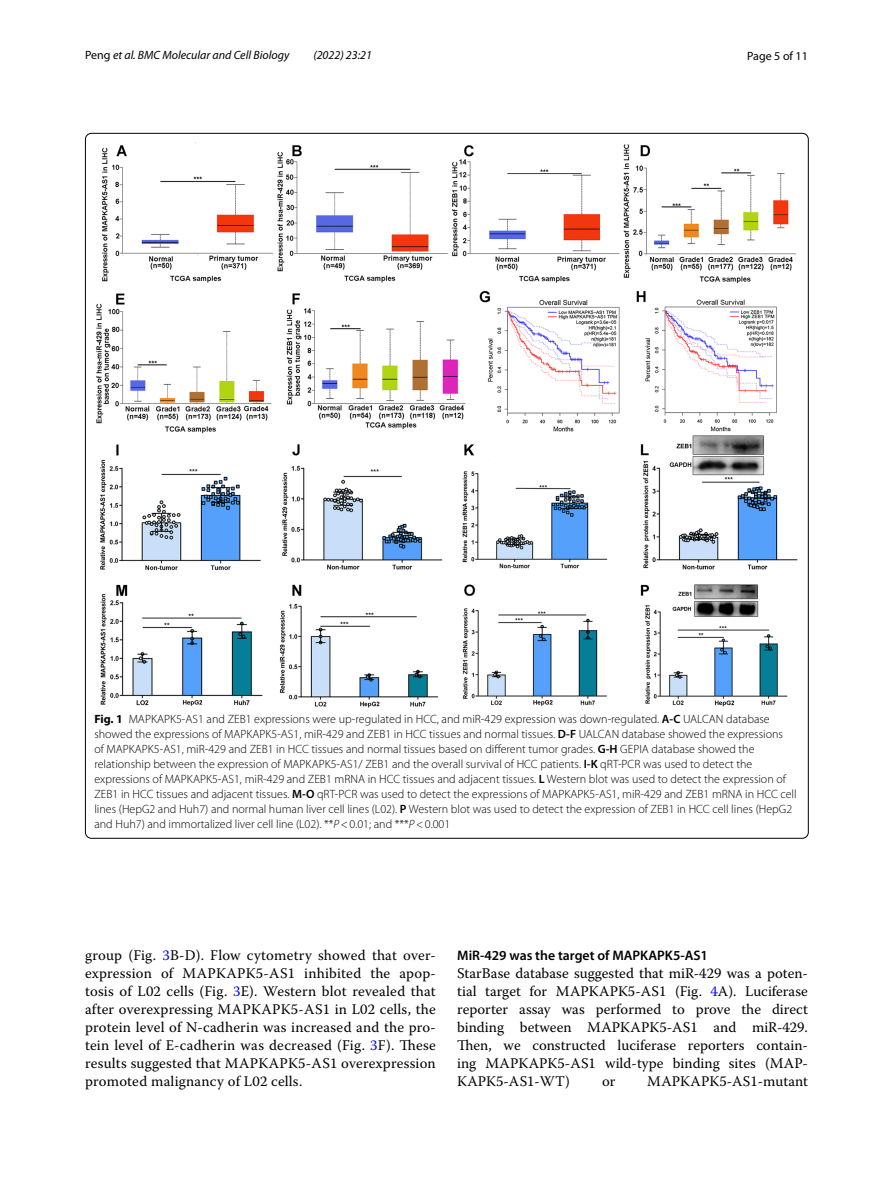
<style>
.page{position:relative;width:893px;height:1187px;background:#fff}
.page>*{position:absolute;margin:0;border:0;box-sizing:border-box;transform-origin:0 0}
.t1{font:14.7px/18px "Warnock Pro";letter-spacing:.01em;color:#000;text-align:justify}
.t2{font:600 13.8px "Myriad Pro";color:#000}
.t3{font:300 12px/15px "Myriad Pro";color:#000}
.t4{font:italic 12px "Myriad Pro";color:#000}
.t5{font:12px "Myriad Pro";color:#000}
.s1{font-style:normal}
.s2{font-weight:700}
.s3{font-weight:600}
.s4{font-style:italic}
.s5{color:#00f}
</style>
<div class="page">
<img style="left:97px;top:142px;width:700px;height:565px">
<p class="t4" style="left:85px;top:48px;width:206px"><span class="s1">Peng</span> et al. BMC Molecular and Cell Biology</p>
<p class="t4" style="left:313px;top:48px;width:60px">(2022) 23:21</p>
<p class="t5" style="left:747px;top:48px;width:62px">Page 5 of 11</p>
<p class="t3" style="left:94px;top:711px;width:704px"><span class="s2">Fig. 1</span> MAPKAPK5-AS1 and ZEB1 expressions were up-regulated in HCC, and miR-429 expression was down-regulated. <span class="s3">A-C</span> UALCAN database showed the expressions of MAPKAPK5-AS1, miR-429 and ZEB1 in HCC tissues and normal tissues. <span class="s3">D-F</span> UALCAN database showed the expressions<br>of MAPKAPK5-AS1, miR-429 and ZEB1 in HCC tissues and normal tissues based on different tumor grades. <span class="s3">G-H</span> GEPIA database showed the relationship between the expression of MAPKAPK5-AS1/ ZEB1 and the overall survival of HCC patients. <span class="s3">I-K</span> qRT-PCR was used to detect the expressions of MAPKAPK5-AS1, miR-429 and ZEB1 mRNA in HCC tissues and adjacent tissues. <span class="s3">L</span> Western blot was used to detect the expression of ZEB1 in HCC tissues and adjacent tissues. <span class="s3">M-O</span> qRT-PCR was used to detect the expressions of MAPKAPK5-AS1, miR-429 and ZEB1 mRNA in HCC cell lines (HepG2 and Huh7) and normal human liver cell lines (L02). <span class="s3">P</span> Western blot was used to detect the expression of ZEB1 in HCC cell lines (HepG2 and Huh7) and immortalized liver cell line (L02). **<span class="s4">P</span>&lt;0.01; and ***<span class="s4">P</span>&lt;0.001</p>
<p class="t1" style="left:85px;top:946px;width:352px">group (Fig. <span class="s5">3</span>B-D). Flow cytometry showed that over&shy;expression of MAPKAPK5-AS1 inhibited the apop&shy;tosis of L02 cells (Fig. <span class="s5">3</span>E). Western blot revealed that after overexpressing MAPKAPK5-AS1 in L02 cells, the protein level of N-cadherin was increased and the pro&shy;tein level of E-cadherin was decreased (Fig. <span class="s5">3</span>F). These results suggested that MAPKAPK5-AS1 overexpression promoted malignancy of L02 cells.</p>
<p class="t2" style="left:457px;top:946px;width:252px">MiR‑429 was the target of MAPKAPK5‑AS1</p>
<p class="t1" style="left:457px;top:963px;width:352px">StarBase database suggested that miR-429 was a poten&shy;tial target for MAPKAPK5-AS1 (Fig. <span class="s5">4</span>A). Luciferase reporter assay was performed to prove the direct binding between MAPKAPK5-AS1 and miR-429.<br>Then, we constructed luciferase reporters contain&shy;ing MAPKAPK5-AS1 wild-type binding sites (MAP-KAPK5-AS1-WT)</p>
<p class="t1" style="left:602px;top:1071px;width:15px">or</p>
<p class="t1" style="left:647px;top:1071px;width:162px">MAPKAPK5-AS1-mutant</p>
</div>
